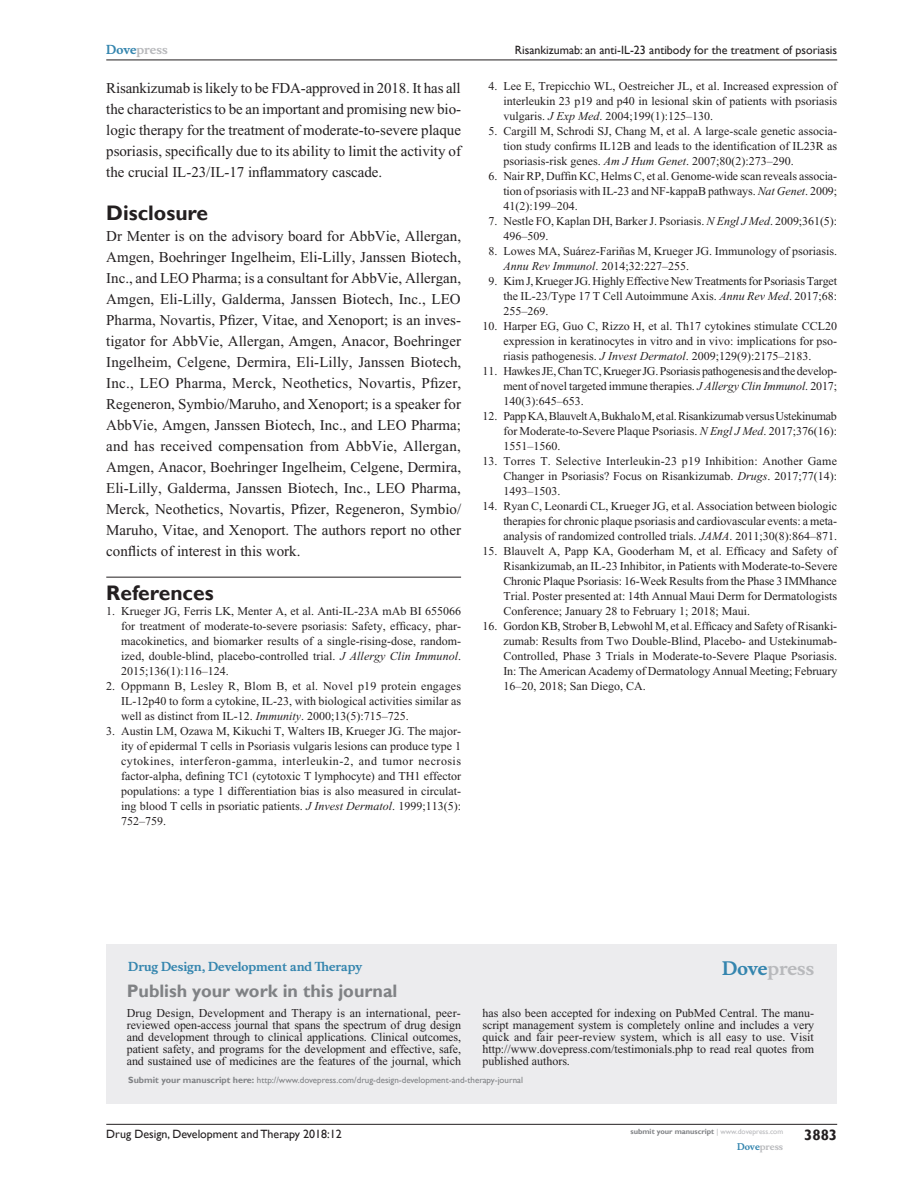
<style>
.page{position:relative;width:918px;height:1188px;background:#fff}
.page>*{position:absolute;margin:0;border:0;box-sizing:border-box;transform-origin:0 0}
.RefH{font:700 21px "Gill Sans";color:#231f20}
.PromBx-H1{font:700 18px "Gill Sans";color:#808285}
.PromBx-Brand{font:700 18px "Musee";color:#b8b9bc}
.TxF{font:15px/21px "Times New Roman";color:#231f20;text-align:justify}
.t1{font:700 15px "Gill Sans";color:#231f20}
.RefNL2{font:12px/15px "Times New Roman";color:#231f20;text-align:justify}
.RefNL1{font:12px/15px "Times New Roman";color:#231f20;text-align:justify}
.PromBx-Tx{font:12px/12px "Times New Roman";letter-spacing:-.005em;color:#231f20;text-align:justify}
.t2{font:12px "Gill Sans";color:#231f20}
.PromBx-JrnlName{font:700 12px "Musee";color:#3485ae}
.t3{font:700 12px "Musee";color:#b8b9bc}
.PromBx-SubmitMssWebA{font:9px "Gill Sans";color:#808285}
.t4{font:700 9px "Musee";color:#b8b9bc}
.t5{font:700 7.5px "Gill Sans";color:#808285}
.s1{color:#3485ae}
.s2{font-style:italic}
.s3{font-weight:700}
.s4{font-weight:400;color:#b8b9bc}
</style>
<div class="page">
<div style="left:106px;top:944px;width:731px;height:159px;background:#ececee"></div>
<hr style="left:106px;top:1124px;width:731px;height:1px;background:#231f20">
<hr style="left:106px;top:60px;width:731px;height:1px;background:#231f20">
<hr style="left:106px;top:577px;width:355px;height:1px;background:#231f20">
<p class="t3" style="left:106px;top:43px;width:63px"><span class="s1">Dove</span>press</p>
<p class="TxF" style="left:106px;top:77px;width:356px">Risankizumab is likely to be FDA-approved in 2018. It has all the characteristics to be an important and promising new bio&shy;logic therapy for the treatment of moderate-to-severe plaque psoriasis, specifically due to its ability to limit the activity of the crucial IL-23/IL-17 inflammatory cascade.</p>
<h1 class="RefH" style="left:106px;top:201px;width:103px">Disclosure</h1>
<p class="TxF" style="left:106px;top:226px;width:357px">Dr Menter is on the advisory board for AbbVie, Allergan, Amgen, Boehringer Ingelheim, Eli-Lilly, Janssen Biotech, Inc., and LEO Pharma; is a consultant for AbbVie, Allergan, Amgen, Eli-Lilly, Galderma, Janssen Biotech, Inc., LEO Pharma, Novartis, Pfizer, Vitae, and Xenoport; is an inves&shy;tigator for AbbVie, Allergan, Amgen, Anacor, Boehringer Ingelheim, Celgene, Dermira, Eli-Lilly, Janssen Biotech, Inc., LEO Pharma, Merck, Neothetics, Novartis, Pfizer, Regeneron, Symbio/Maruho, and Xenoport; is a speaker for AbbVie, Amgen, Janssen Biotech, Inc., and LEO Pharma; and has received compensation from AbbVie, Allergan, Amgen, Anacor, Boehringer Ingelheim, Celgene, Dermira, Eli-Lilly, Galderma, Janssen Biotech, Inc., LEO Pharma, Merck, Neothetics, Novartis, Pfizer, Regeneron, Symbio/ Maruho, Vitae, and Xenoport. The authors report no other conflicts of interest in this work.</p>
<p class="RefH" style="left:106px;top:580px;width:109px">References</p>
<p class="RefNL1" style="left:121px;top:604px;width:341px;text-indent:-15px">1. Krueger JG, Ferris LK, Menter A, et al. Anti-IL-23A mAb BI 655066 for treatment of moderate-to-severe psoriasis: Safety, efficacy, phar&shy;macokinetics, and biomarker results of a single-rising-dose, random&shy;ized, double-blind, placebo-controlled trial. <span class="s2">J Allergy Clin Immunol</span>.<br>2015;136(1):116–124.</p>
<p class="RefNL1" style="left:121px;top:679px;width:341px;text-indent:-15px">2. Oppmann B, Lesley R, Blom B, et al. Novel p19 protein engages IL-12p40 to form a cytokine, IL-23, with biological activities similar as well as distinct from IL-12. <span class="s2">Immunity</span>. 2000;13(5):715–725.</p>
<p class="RefNL1" style="left:121px;top:724px;width:341px;text-indent:-15px">3. Austin LM, Ozawa M, Kikuchi T, Walters IB, Krueger JG. The major&shy;ity of epidermal T cells in Psoriasis vulgaris lesions can produce type 1 cytokines, interferon-gamma, interleukin-2, and tumor necrosis factor-alpha, defining TC1 (cytotoxic T lymphocyte) and TH1 effector populations: a type 1 differentiation bias is also measured in circulat&shy;ing blood T cells in psoriatic patients. <span class="s2">J Invest Dermatol</span>. 1999;113(5):<br>752–759.</p>
<p class="t2" style="left:515px;top:43px;width:324px">Risankizumab: an anti-IL-23 antibody for the treatment of psoriasis</p>
<p class="RefNL2" style="left:503px;top:79px;width:335px;text-indent:-15px">4. Lee E, Trepicchio WL, Oestreicher JL, et al. Increased expression of interleukin 23 p19 and p40 in lesional skin of patients with psoriasis vulgaris. <span class="s2">J Exp Med</span>. 2004;199(1):125–130.</p>
<p class="RefNL2" style="left:503px;top:124px;width:335px;text-indent:-15px">5. Cargill M, Schrodi SJ, Chang M, et al. A large-scale genetic associa&shy;tion study confirms IL12B and leads to the identification of IL23R as psoriasis-risk genes. <span class="s2">Am J Hum Genet</span>. 2007;80(2):273–290.</p>
<p class="RefNL2" style="left:503px;top:169px;width:335px;text-indent:-15px">6. Nair RP, Duffin KC, Helms C, et al. Genome-wide scan reveals associa&shy;tion of psoriasis with IL-23 and NF-kappaB pathways. <span class="s2">Nat Genet</span>. 2009; 41(2):199–204.</p>
<p class="RefNL2" style="left:503px;top:214px;width:335px;text-indent:-15px">7. Nestle FO, Kaplan DH, Barker J. Psoriasis. <span class="s2">N Engl J Med</span>. 2009;361(5):<br>496–509.</p>
<p class="RefNL2" style="left:503px;top:244px;width:335px;text-indent:-15px">8. Lowes MA, Suárez-Fariñas M, Krueger JG. Immunology of psoriasis.<br><span class="s2">Annu Rev Immunol</span>. 2014;32:227–255.</p>
<p class="RefNL2" style="left:503px;top:274px;width:335px;text-indent:-15px">9. Kim J, Krueger JG. Highly Effective New Treatments for Psoriasis Target the IL-23/Type 17 T Cell Autoimmune Axis. <span class="s2">Annu Rev Med</span>. 2017;68:<br>255–269.</p>
<p class="RefNL2" style="left:503px;top:319px;width:335px;text-indent:-21px">10. Harper EG, Guo C, Rizzo H, et al. Th17 cytokines stimulate CCL20 expression in keratinocytes in vitro and in vivo: implications for pso&shy;riasis pathogenesis. <span class="s2">J Invest Dermatol</span>. 2009;129(9):2175–2183.</p>
<p class="RefNL2" style="left:503px;top:364px;width:335px;text-indent:-21px">11. Hawkes JE, Chan TC, Krueger JG. Psoriasis pathogenesis and the develop&shy;ment of novel targeted immune therapies. <span class="s2">J Allergy Clin Immunol</span>. 2017; 140(3):645–653.</p>
<p class="RefNL2" style="left:503px;top:409px;width:335px;text-indent:-21px">12. Papp KA, Blauvelt A, Bukhalo M, et al. Risankizumab versus Ustekinumab for Moderate-to-Severe Plaque Psoriasis. <span class="s2">N Engl J Med</span>. 2017;376(16):<br>1551–1560.</p>
<p class="RefNL2" style="left:503px;top:454px;width:335px;text-indent:-21px">13. Torres T. Selective Interleukin-23 p19 Inhibition: Another Game Changer in Psoriasis? Focus on Risankizumab. <span class="s2">Drugs</span>. 2017;77(14):<br>1493–1503.</p>
<p class="RefNL2" style="left:503px;top:499px;width:335px;text-indent:-21px">14. Ryan C, Leonardi CL, Krueger JG, et al. Association between biologic therapies for chronic plaque psoriasis and cardiovascular events: a meta&shy;analysis of randomized controlled trials. <span class="s2">JAMA</span>. 2011;30(8):864–871.</p>
<p class="RefNL2" style="left:503px;top:544px;width:336px;text-indent:-21px">15. Blauvelt A, Papp KA, Gooderham M, et al. Efficacy and Safety of Risankizumab, an IL-23 Inhibitor, in Patients with Moderate-to-Severe Chronic Plaque Psoriasis: 16-Week Results from the Phase 3 IMMhance Trial. Poster presented at: 14th Annual Maui Derm for Dermatologists Conference; January 28 to February 1; 2018; Maui.</p>
<p class="RefNL2" style="left:503px;top:619px;width:336px;text-indent:-21px">16. Gordon KB, Strober B, Lebwohl M, et al. Efficacy and Safety of Risanki&shy;zumab: Results from Two Double-Blind, Placebo- and Ustekinumab-Controlled, Phase 3 Trials in Moderate-to-Severe Plaque Psoriasis.<br>In: The American Academy of Dermatology Annual Meeting; February 16–20, 2018; San Diego, CA.</p>
<p class="PromBx-JrnlName" style="left:128px;top:959px;width:236px">Drug Design, Development and Therapy</p>
<p class="PromBx-H1" style="left:127px;top:980px;width:272px">Publish your work in this journal</p>
<p class="PromBx-Brand" style="left:722px;top:958px;width:94px"><span class="s1">Dove</span>press</p>
<p class="PromBx-Tx" style="left:127px;top:1007px;width:336px">Drug Design, Development and Therapy is an international, peer&shy;reviewed open-access journal that spans the spectrum of drug design and development through to clinical applications. Clinical outcomes, patient safety, and programs for the development and effective, safe, and sustained use of medicines are the features of the journal, which</p>
<p class="PromBx-Tx" style="left:482px;top:1007px;width:333px">has also been accepted for indexing on PubMed Central. The manu&shy;script management system is completely online and includes a very quick and fair peer-review system, which is all easy to use. Visit http://www.dovepress.com/testimonials.php to read real quotes from published authors.</p>
<p class="PromBx-SubmitMssWebA" style="left:128px;top:1075px;width:396px"><span class="s3">Submit your manuscript here:</span> http://www.dovepress.com/drug-design-development-and-therapy-journal</p>
<p class="t2" style="left:106px;top:1127px;width:237px">Drug Design, Development and Therapy 2018:12</p>
<p class="t5" style="left:631px;top:1127px;width:154px">submit your manuscript <span class="s4">| www.dovepress.com</span></p>
<p class="t4" style="left:737px;top:1141px;width:48px"><span class="s1">Dove</span>press</p>
<p class="t1" style="left:804px;top:1126px;width:35px">3883</p>
</div>
